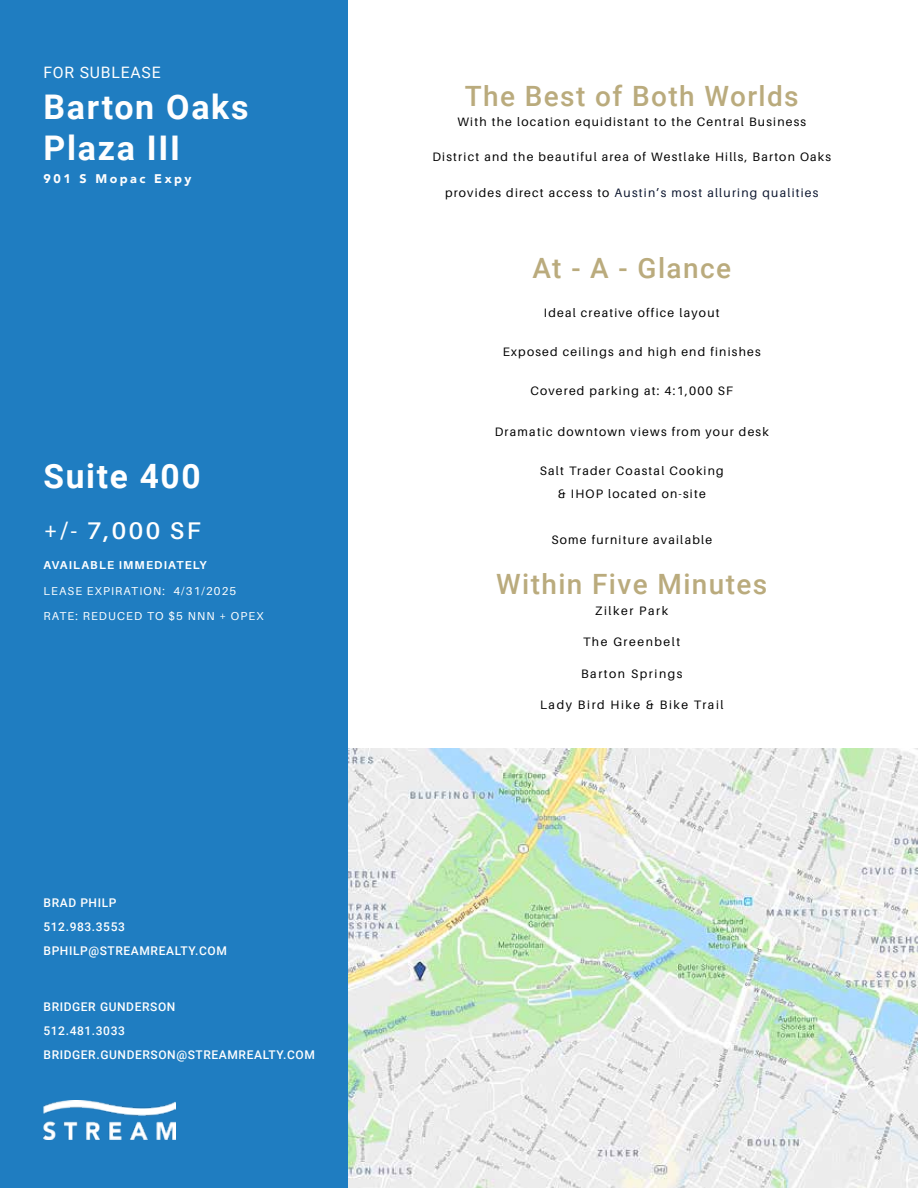
<style>
.page{position:relative;width:918px;height:1188px;background:#fff}
.page>*{position:absolute;margin:0;border:0;box-sizing:border-box;transform-origin:0 0}
.t1{font:700 34.05px/41px "Roboto";letter-spacing:.05em;color:#fefefe}
.t2{font:700 33.6px "Roboto";letter-spacing:.05em;color:#fff}
.t3{font:500 27.9px "Roboto";letter-spacing:.05em;color:#baab7d}
.t4{font:600 24.15px "Aileron";color:#fff}
.t5{font:15.75px "Roboto";letter-spacing:.05em;color:#fefefe}
.t6{font:900 12.6px "Avenir";letter-spacing:.2em;color:#fefefe}
.t7{font:12.3px/23.2px "Aileron";letter-spacing:.1em;color:#000101;text-align:center}
.t8{font:12.3px "Aileron";letter-spacing:.1em;color:#000}
.t9{font:12.3px "Aileron";letter-spacing:.13em;color:#000}
.t10{font:12.3px "Aileron";letter-spacing:.1em;color:#0b152e}
.t11{font:500 12px/24px "Roboto";letter-spacing:.05em;color:#fefefe}
.t12{font:11.55px/25.2px "Aileron";letter-spacing:.1em;color:#fff}
.t13{font:700 11.55px "Aileron";letter-spacing:.1em;color:#fff}
.s1{color:#000}
</style>
<div class="page">
<img style="left:347px;top:749px;width:571px;height:439px">
<div style="left:0;top:0;width:347px;height:1188px;background:#1f7dc1"></div>
<img style="left:44px;top:1101px;width:132px;height:38px">
<p class="t5" style="left:44px;top:61px;width:119px">FOR SUBLEASE</p>
<h1 class="t1" style="left:44px;top:85px;width:207px">Barton Oaks<br>Plaza III</h1>
<p class="t6" style="left:44px;top:168px;width:150px">901 S Mopac Expy</p>
<h2 class="t2" style="left:44px;top:452px;width:159px">Suite 400</h2>
<h3 class="t4" style="left:44px;top:518px;width:159px">+/- 7,000 SF</h3>
<p class="t13" style="left:44px;top:558px;width:165px">AVAILABLE IMMEDIATELY</p>
<p class="t12" style="left:44px;top:579px;width:222px">LEASE EXPIRATION: 4/31/2025<br>RATE: REDUCED TO $5 NNN + OPEX</p>
<p class="t11" style="left:44px;top:891px;width:185px">BRAD PHILP<br>512.983.3553<br>BPHILP@STREAMREALTY.COM</p>
<p class="t11" style="left:44px;top:994px;width:273px">BRIDGER GUNDERSON<br>512.481.3033<br>BRIDGER.GUNDERSON@STREAMREALTY.COM</p>
<h3 class="t3" style="left:465px;top:76px;width:335px">The Best of Both Worlds</h3>
<p class="t8" style="left:457px;top:115px;width:350px">With the location equidistant to the Central Business</p>
<p class="t8" style="left:432px;top:150px;width:400px">District and the beautiful area of Westlake Hills, Barton Oaks</p>
<p class="t10" style="left:445px;top:186px;width:375px"><span class="s1">provides direct access to</span> Austin’s most alluring qualities</p>
<h3 class="t3" style="left:533px;top:249px;width:200px">At - A - Glance</h3>
<p class="t7" style="left:544px;top:301px;width:177px">Ideal creative office layout</p>
<p class="t7" style="left:503px;top:340px;width:259px">Exposed ceilings and high end finishes</p>
<p class="t7" style="left:530px;top:379px;width:204px">Covered parking at: 4:1,000 SF</p>
<p class="t7" style="left:495px;top:420px;width:276px">Dramatic downtown views from your desk</p>
<p class="t7" style="left:540px;top:459px;width:185px">Salt Trader Coastal Cooking &amp; IHOP located on-site</p>
<p class="t7" style="left:551px;top:528px;width:162px">Some furniture available</p>
<h3 class="t3" style="left:496px;top:564px;width:273px">Within Five Minutes</h3>
<p class="t9" style="left:595px;top:604px;width:74px">Zilker Park</p>
<p class="t9" style="left:583px;top:635px;width:99px">The Greenbelt</p>
<p class="t9" style="left:581px;top:667px;width:103px">Barton Springs</p>
<p class="t9" style="left:540px;top:698px;width:185px">Lady Bird Hike &amp; Bike Trail</p>
</div>
